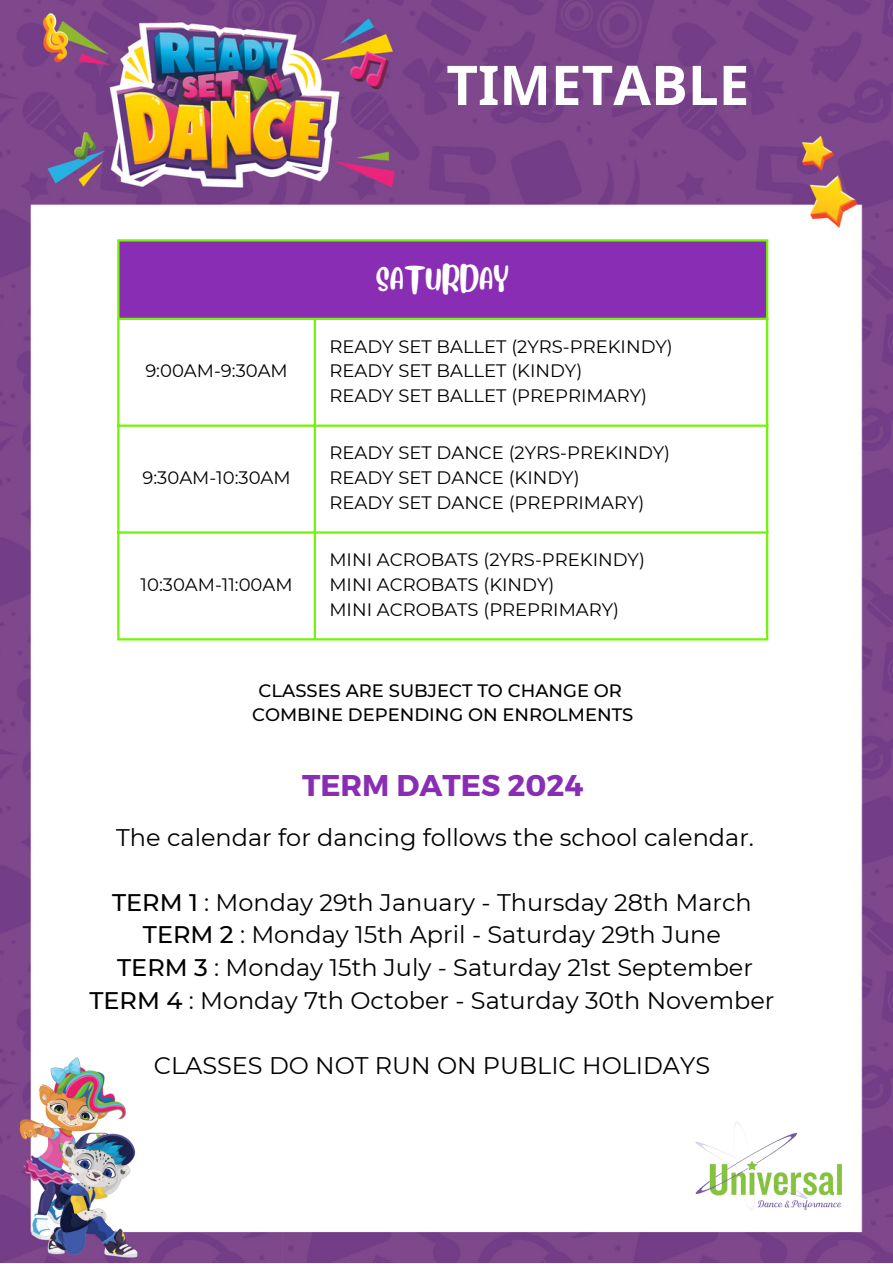
<style>
.page{position:relative;width:893px;height:1264px;background:#fff}
.page>*{position:absolute;margin:0;border:0;box-sizing:border-box;transform-origin:0 0}
.t1{font:700 54.75px "Noto Sans";color:#fff}
.t2{font:700 30px "Montserrat";color:#892eb4}
.t3{font:24px "Montserrat";color:#000}
.t4{font:24px "Blueberry";color:#fff}
.t5{font:18px "Montserrat";color:#000}
.t6{font:500 18px "Montserrat";color:#000}
.s1{font-weight:500}
</style>
<div class="page">
<img style="left:0;top:0;width:892px;height:1262px">
<img style="left:0;top:1033px;width:165px;height:229px">
<img style="left:680px;top:1078px;width:176px;height:175px">
<div style="left:118px;top:240px;width:649px;height:79px;background:#892eb4"></div>
<svg style="left:119px;top:320px;width:647px;height:318px"></svg>
<hr style="left:117px;top:241px;width:2px;height:397px;background:#71f405">
<hr style="left:314px;top:320px;width:2px;height:318px;background:#71f405">
<hr style="left:766px;top:241px;width:2px;height:397px;background:#71f405">
<hr style="left:117px;top:239px;width:651px;height:2px;background:#71f405">
<hr style="left:117px;top:318px;width:651px;height:2px;background:#71f405">
<hr style="left:117px;top:424px;width:651px;height:3px;background:#71f405">
<hr style="left:117px;top:531px;width:651px;height:2px;background:#71f405">
<hr style="left:117px;top:638px;width:651px;height:2px;background:#71f405">
<p class="t1" style="left:446px;top:46px;width:304px">TIMETABLE</p>
<p class="t5" style="left:145px;top:360px;width:144px">9:00AM-9:30AM</p>
<p class="t5" style="left:142px;top:467px;width:150px">9:30AM-10:30AM</p>
<p class="t5" style="left:141px;top:573px;width:153px">10:30AM-11:00AM</p>
<p class="t4" style="left:376px;top:261px;width:134px">SATURDAY</p>
<p class="t5" style="left:329px;top:335px;width:345px">READY SET BALLET (2YRS-PREKINDY)</p>
<p class="t5" style="left:329px;top:360px;width:254px">READY SET BALLET (KINDY)</p>
<p class="t5" style="left:329px;top:384px;width:319px">READY SET BALLET (PREPRIMARY)</p>
<p class="t5" style="left:329px;top:442px;width:342px">READY SET DANCE (2YRS-PREKINDY)</p>
<p class="t5" style="left:329px;top:467px;width:252px">READY SET DANCE (KINDY)</p>
<p class="t5" style="left:329px;top:491px;width:316px">READY SET DANCE (PREPRIMARY)</p>
<p class="t5" style="left:329px;top:549px;width:317px">MINI ACROBATS (2YRS-PREKINDY)</p>
<p class="t5" style="left:329px;top:573px;width:226px">MINI ACROBATS (KINDY)</p>
<p class="t5" style="left:329px;top:598px;width:291px">MINI ACROBATS (PREPRIMARY)</p>
<p class="t6" style="left:258px;top:679px;width:365px">CLASSES ARE SUBJECT TO CHANGE OR</p>
<p class="t6" style="left:252px;top:704px;width:383px">COMBINE DEPENDING ON ENROLMENTS</p>
<p class="t2" style="left:302px;top:766px;width:283px">TERM DATES 2024</p>
<p class="t3" style="left:116px;top:822px;width:639px">The calendar for dancing follows the school calendar.</p>
<p class="t3" style="left:112px;top:887px;width:641px"><span class="s1">TERM 1</span> : Monday 29th January - Thursday 28th March</p>
<p class="t3" style="left:143px;top:920px;width:579px"><span class="s1">TERM 2</span> : Monday 15th April - Saturday 29th June</p>
<p class="t3" style="left:117px;top:952px;width:637px"><span class="s1">TERM 3</span> : Monday 15th July - Saturday 21st September</p>
<p class="t3" style="left:89px;top:985px;width:686px"><span class="s1">TERM 4</span> : Monday 7th October - Saturday 30th November</p>
<p class="t3" style="left:154px;top:1050px;width:557px">CLASSES DO NOT RUN ON PUBLIC HOLIDAYS</p>
</div>
